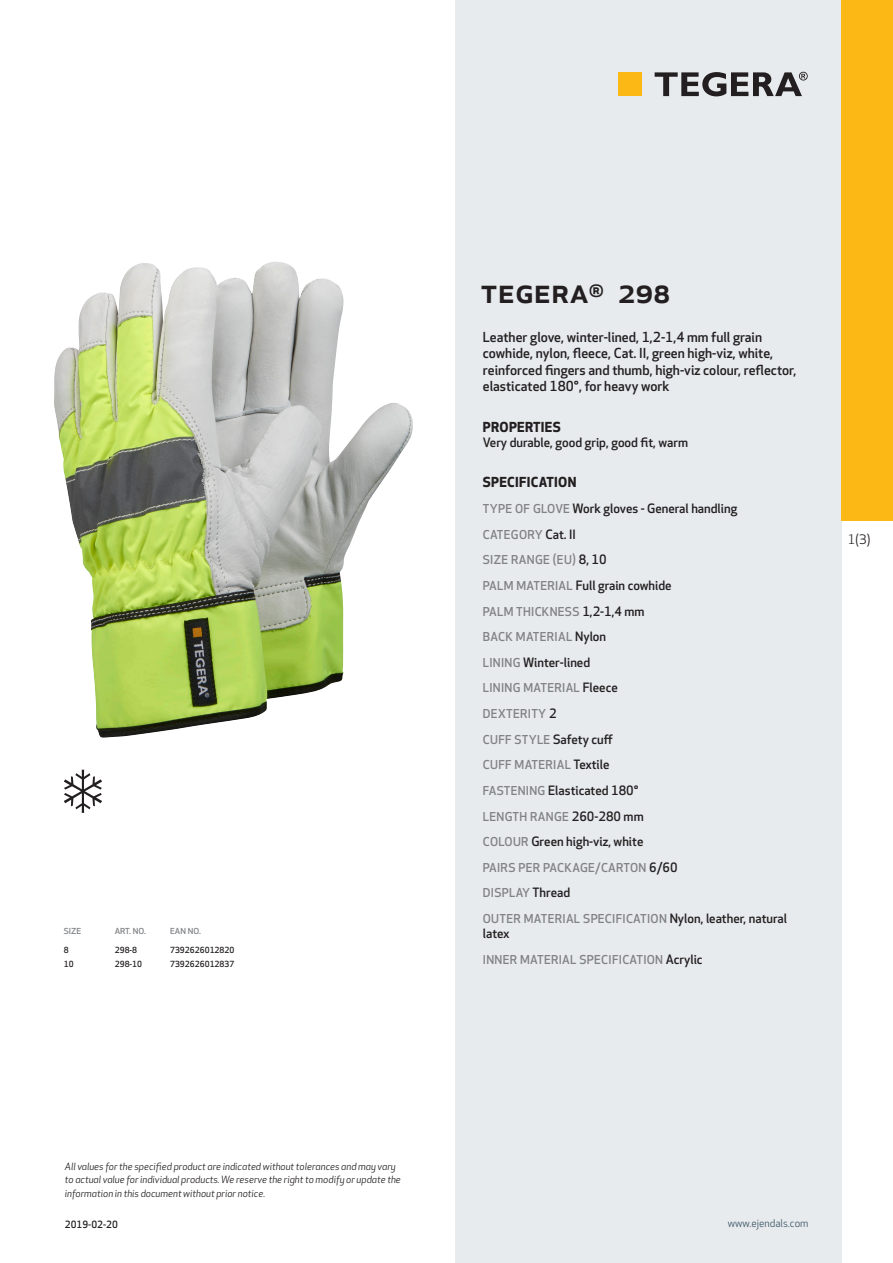
<style>
.page{position:relative;width:893px;height:1263px;background:#fff}
.page>*{position:absolute;margin:0;border:0;box-sizing:border-box;transform-origin:0 0}
.prodname{font:500 34.5px "Apex New";color:#231f20}
.Funktion_body{font:500 13.5px/16.5px "Apex New";color:#231f20}
.Funktion_body-2{font:700 13.5px "Apex New";letter-spacing:.025em;color:#231f20}
.t1{font:12.75px "Apex New";color:#231f20}
.Funktion_body-3{font:500 12.6px "Apex New";color:#231f20}
.Funktion_body-4{font:500 12px "Apex New";letter-spacing:.025em;color:#808285}
.t2{font:10.5px "Apex New";color:#405968}
.t3{font:italic 9.75px/13.5px "Apex New";color:#231f20}
.Sidfot_datum{font:500 9.75px "Apex New";color:#231f20}
.ArticleTable_body{font:500 8.25px "Apex New";color:#231f20}
.ArticeTable_header{font:500 8.1px "Apex New";color:#808285;scale:1.06 1}
.s1{font-size:12px;color:#808285}
.s2{font-size:12.6px;color:#231f20}
</style>
<div class="page">
<div style="left:455px;top:0;width:387px;height:1263px;background:#e8ebee"></div>
<div style="left:842px;top:0;width:51px;height:520px;background:#fcb814"></div>
<img style="left:54px;top:262px;width:359px;height:476px">
<div style="left:618px;top:72px;width:24px;height:24px;background:#fcb814"></div>
<svg style="left:655px;top:72px;width:153px;height:24px"></svg>
<svg style="left:64px;top:770px;width:38px;height:43px"></svg>
<p class="ArticeTable_header" style="left:64px;top:925px;width:18px">SIZE</p>
<p class="ArticeTable_header" style="left:115px;top:925px;width:31px">ART. NO.</p>
<p class="ArticeTable_header" style="left:170px;top:925px;width:31px">EAN NO.</p>
<p class="ArticleTable_body" style="left:64px;top:944px;width:6px">8</p>
<p class="ArticleTable_body" style="left:115px;top:944px;width:24px">298-8</p>
<p class="ArticleTable_body" style="left:170px;top:944px;width:66px">7392626012820</p>
<p class="ArticleTable_body" style="left:64px;top:959px;width:11px">10</p>
<p class="ArticleTable_body" style="left:115px;top:959px;width:29px">298-10</p>
<p class="ArticleTable_body" style="left:170px;top:959px;width:66px">7392626012837</p>
<p class="t3" style="left:65px;top:1159px;width:337px">All values for the specified product are indicated without tolerances and may vary to actual value for individual products. We reserve the right to modify or update the information in this document without prior notice.</p>
<p class="Sidfot_datum" style="left:65px;top:1218px;width:54px">2019-02-20</p>
<p class="prodname" style="left:480px;top:267px;width:191px">TEGERA<sup>®</sup> 298</p>
<p class="Funktion_body" style="left:483px;top:328px;width:315px">Leather glove, winter-lined, 1,2-1,4 mm full grain cowhide, nylon, fleece, Cat. II, green high-viz, white, reinforced fingers and thumb, high-viz colour, reflector, elasticated 180°, for heavy work</p>
<p class="Funktion_body-2" style="left:483px;top:417px;width:79px">PROPERTIES</p>
<p class="Funktion_body-3" style="left:483px;top:434px;width:207px">Very durable, good grip, good fit, warm</p>
<p class="Funktion_body-2" style="left:483px;top:473px;width:95px">SPECIFICATION</p>
<p class="Funktion_body-3" style="left:483px;top:500px;width:256px"><span class="s1">TYPE OF GLOVE</span> Work gloves - General handling</p>
<p class="Funktion_body-4" style="left:483px;top:526px;width:95px">CATEGORY <span class="s2">Cat. II</span></p>
<p class="Funktion_body-4" style="left:483px;top:552px;width:125px">SIZE RANGE (EU) <span class="s2">8, 10</span></p>
<p class="Funktion_body-3" style="left:483px;top:577px;width:190px"><span class="s1">PALM MATERIAL</span> Full grain cowhide</p>
<p class="Funktion_body-4" style="left:483px;top:603px;width:163px">PALM THICKNESS <span class="s2">1,2-1,4 mm</span></p>
<p class="Funktion_body-4" style="left:483px;top:629px;width:125px">BACK MATERIAL <span class="s2">Nylon</span></p>
<p class="Funktion_body-3" style="left:483px;top:654px;width:109px"><span class="s1">LINING</span> Winter-lined</p>
<p class="Funktion_body-4" style="left:483px;top:680px;width:136px">LINING MATERIAL <span class="s2">Fleece</span></p>
<p class="Funktion_body-4" style="left:483px;top:706px;width:75px">DEXTERITY <span class="s2">2</span></p>
<p class="Funktion_body-3" style="left:483px;top:731px;width:131px"><span class="s1">CUFF STYLE</span> Safety cuff</p>
<p class="Funktion_body-4" style="left:483px;top:757px;width:128px">CUFF MATERIAL <span class="s2">Textile</span></p>
<p class="Funktion_body-3" style="left:483px;top:782px;width:157px"><span class="s1">FASTENING</span> Elasticated 180°</p>
<p class="Funktion_body-4" style="left:483px;top:808px;width:162px">LENGTH RANGE <span class="s2">260-280 mm</span></p>
<p class="Funktion_body-3" style="left:483px;top:833px;width:162px"><span class="s1">COLOUR</span> Green high-viz, white</p>
<p class="Funktion_body-4" style="left:483px;top:859px;width:196px">PAIRS PER PACKAGE/CARTON <span class="s2">6/60</span></p>
<p class="Funktion_body-4" style="left:483px;top:885px;width:89px">DISPLAY <span class="s2">Thread</span></p>
<p class="Funktion_body-4" style="left:483px;top:911px;width:306px">OUTER MATERIAL SPECIFICATION <span class="s2">Nylon, leather, natural</span></p>
<p class="Funktion_body-3" style="left:483px;top:925px;width:28px">latex</p>
<p class="Funktion_body-4" style="left:483px;top:951px;width:221px">INNER MATERIAL SPECIFICATION <span class="s2">Acrylic</span></p>
<p class="t1" style="left:848px;top:531px;width:24px">1(3)</p>
<p class="t2" style="left:728px;top:1217px;width:82px">www.ejendals.com</p>
</div>
